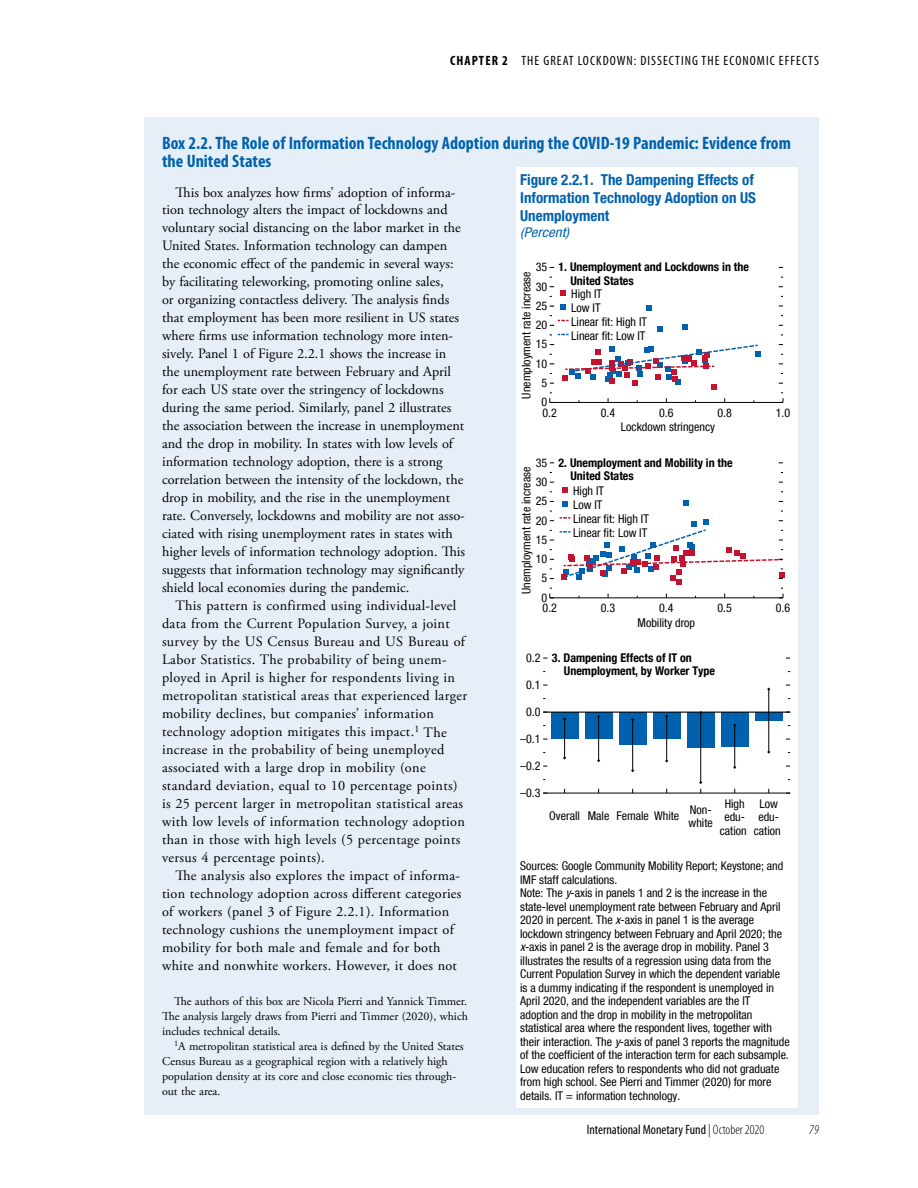
<style>
.page{position:relative;width:918px;height:1188px;background:#fff}
.page>*{position:absolute;margin:0;border:0;box-sizing:border-box;transform-origin:0 0}
.t1{font:700 condensed 18px/18px "Myriad Pro";color:#0062af}
.t2{font:700 condensed 15px/18px "Helvetica Neue LT Com";color:#0062af}
.t3{font:14.25px/18px "Adobe Garamond Pro";color:#000}
.t4{font:14.25px/18px "Adobe Garamond Pro";letter-spacing:.025em;color:#000}
.t5{font:14.25px/18px "Adobe Garamond Pro";letter-spacing:.02em;color:#000}
.t6{font:condensed 13.5px "Myriad Pro";letter-spacing:.08em;color:#000}
.t7{font:condensed 13.5px "Myriad Pro";color:#000}
.t8{font:italic condensed 13.5px "Helvetica Neue LT Com";color:#0062af;scale:1.1 1}
.t9{font:italic 300 condensed 13.5px "Myriad Pro";color:#000}
.t10{font:condensed 12px/13.5px "Helvetica Neue LT Com";color:#000}
.t11{font:12px/15px "Adobe Garamond Pro";color:#000;text-align:justify}
.t12{font:700 condensed 12px/13.5px "Helvetica Neue LT Com";color:#000}
.s1{font-weight:700}
.s2{font-style:italic}
.s3{font-weight:300}
</style>
<div class="page">
<div style="left:144px;top:117px;width:675px;height:997px;background:#e6eff7"></div>
<div style="left:516px;top:167px;width:282px;height:941px;background:#fff"></div>
<svg style="left:683px;top:324px;width:5px;height:5px"></svg>
<svg style="left:657px;top:326px;width:6px;height:6px"></svg>
<svg style="left:646px;top:305px;width:5px;height:5px"></svg>
<svg style="left:563px;top:344px;width:197px;height:45px"></svg>
<div style="left:551px;top:712px;width:27px;height:27px;background:#0062af"></div>
<div style="left:585px;top:712px;width:27px;height:27px;background:#0062af"></div>
<div style="left:619px;top:712px;width:27px;height:33px;background:#0062af"></div>
<div style="left:653px;top:712px;width:27px;height:27px;background:#0062af"></div>
<div style="left:687px;top:712px;width:27px;height:36px;background:#0062af"></div>
<div style="left:721px;top:712px;width:27px;height:34px;background:#0062af"></div>
<div style="left:755px;top:712px;width:27px;height:9px;background:#0062af"></div>
<hr style="left:564px;top:719px;width:1px;height:39px;background:#000">
<hr style="left:598px;top:716px;width:1px;height:45px;background:#000">
<hr style="left:632px;top:720px;width:1px;height:51px;background:#000">
<hr style="left:666px;top:716px;width:1px;height:45px;background:#000">
<hr style="left:700px;top:713px;width:1px;height:70px;background:#000">
<hr style="left:734px;top:725px;width:1px;height:42px;background:#000">
<hr style="left:768px;top:689px;width:1px;height:63px;background:#000">
<hr style="left:550px;top:402px;width:233px;height:1px;background:#000">
<hr style="left:543px;top:712px;width:247px;height:1px;background:#000">
<hr style="left:543px;top:793px;width:247px;height:1px;background:#000">
<hr style="left:550px;top:597px;width:233px;height:1px;background:#000">
<svg style="left:549px;top:392px;width:5px;height:11px"></svg>
<svg style="left:779px;top:392px;width:5px;height:11px"></svg>
<svg style="left:699px;top:781px;width:3px;height:12px"></svg>
<svg style="left:549px;top:588px;width:5px;height:10px"></svg>
<svg style="left:560px;top:290px;width:6px;height:5px"></svg>
<svg style="left:560px;top:304px;width:6px;height:5px"></svg>
<svg style="left:550px;top:315px;width:19px;height:11px"></svg>
<svg style="left:562px;top:487px;width:6px;height:6px"></svg>
<svg style="left:560px;top:500px;width:225px;height:98px"></svg>
<p class="t6" style="left:450px;top:53px;width:370px"><span class="s1">CHAPTER 2</span> THE GREAT LOCKDOWN: DISSECTING THE ECONOMIC EFFECTS</p>
<h1 class="t1" style="left:162px;top:134px;width:630px">Box 2.2. The Role of Information Technology Adoption during the COVID-19 Pandemic: Evidence from the United States</h1>
<p class="t3" style="left:162px;top:183px;width:305px;text-indent:13px">This box analyzes how firms’ adoption of informa&shy;tion technology alters the impact of lockdowns and voluntary social distancing on the labor market in the United States. Information technology can dampen the economic effect of the pandemic in several ways: by facilitating teleworking, promoting online sales,<br>or organizing contactless delivery. The analysis finds that employment has been more resilient in US states where firms use information technology more inten&shy;sively. Panel 1 of Figure 2.2.1 shows the increase in the unemployment rate between February and April for each US state over the stringency of lockdowns during the same period. Similarly, panel 2 illustrates the association between the increase in unemployment and the drop in mobility. In states with low levels of information technology adoption, there is a strong correlation between the intensity of the lockdown, the drop in mobility, and the rise in the unemployment rate. Conversely, lockdowns and mobility are not asso&shy;ciated with rising unemployment rates in states with higher levels of information technology adoption. This suggests that information technology may significantly shield local economies during the pandemic.</p>
<p class="t4" style="left:162px;top:597px;width:307px;text-indent:13px">This pattern is confirmed using individual-level data from the Current Population Survey, a joint survey by the US Census Bureau and US Bureau of Labor Statistics. The probability of being unem&shy;ployed in April is higher for respondents living in metropolitan statistical areas that experienced larger mobility declines, but companies’ information technology adoption mitigates this impact.<sup>1</sup> The increase in the probability of being unemployed associated with a large drop in mobility (one standard deviation, equal to 10 percentage points) is 25 percent larger in metropolitan statistical areas with low levels of information technology adoption than in those with high levels (5 percentage points versus 4 percentage points).</p>
<p class="t5" style="left:162px;top:867px;width:301px;text-indent:13px">The analysis also explores the impact of informa&shy;tion technology adoption across different categories of workers (panel 3 of Figure 2.2.1). Information technology cushions the unemployment impact of mobility for both male and female and for both white and nonwhite workers. However, it does not</p>
<p class="t11" style="left:162px;top:994px;width:308px;text-indent:12px">The authors of this box are Nicola Pierri and Yannick Timmer.<br>The analysis largely draws from Pierri and Timmer (2020), which includes technical details.</p>
<p class="t11" style="left:162px;top:1039px;width:303px;text-align:left;text-indent:12px"><sup>1</sup>A metropolitan statistical area is defined by the United States Census Bureau as a geographical region with a relatively high population density at its core and close economic ties through&shy;out the area.</p>
<p class="t2" style="left:520px;top:171px;width:237px">Figure 2.2.1. The Dampening Effects of<br>Information Technology Adoption on US<br>Unemployment</p>
<p class="t8" style="left:520px;top:225px;width:46px">(Percent)</p>
<p class="t12" style="left:571px;top:260px;width:180px;text-indent:-12px">1. Unemployment and Lockdowns in the<br>United States</p>
<p class="t10" style="left:536px;top:260px;width:13px">35</p>
<p class="t10" style="left:519px;top:399px;width:129px;rotate:-90deg">Unemployment rate increase</p>
<p class="t10" style="left:536px;top:279px;width:13px">30</p>
<p class="t10" style="left:571px;top:287px;width:77px;line-height:14px">High IT<br>Low IT<br>Linear fit: High IT<br>Linear fit: Low IT</p>
<p class="t10" style="left:536px;top:299px;width:13px">25</p>
<p class="t10" style="left:536px;top:318px;width:13px">20</p>
<p class="t10" style="left:536px;top:337px;width:13px">15</p>
<p class="t10" style="left:536px;top:357px;width:13px">10</p>
<p class="t10" style="left:541px;top:376px;width:7px">5</p>
<p class="t10" style="left:541px;top:395px;width:7px">0</p>
<p class="t10" style="left:543px;top:406px;width:16px">0.2</p>
<p class="t10" style="left:601px;top:406px;width:16px">0.4</p>
<p class="t10" style="left:659px;top:406px;width:16px">0.6</p>
<p class="t10" style="left:717px;top:406px;width:16px">0.8</p>
<p class="t10" style="left:776px;top:406px;width:16px">1.0</p>
<p class="t10" style="left:621px;top:420px;width:96px">Lockdown stringency</p>
<p class="t12" style="left:571px;top:456px;width:164px;text-indent:-12px">2. Unemployment and Mobility in the<br>United States</p>
<p class="t10" style="left:536px;top:456px;width:13px">35</p>
<p class="t10" style="left:519px;top:594px;width:129px;rotate:-90deg">Unemployment rate increase</p>
<p class="t10" style="left:536px;top:475px;width:13px">30</p>
<p class="t10" style="left:573px;top:484px;width:77px;line-height:14px">High IT<br>Low IT<br>Linear fit: High IT<br>Linear fit: Low IT</p>
<p class="t10" style="left:536px;top:494px;width:13px">25</p>
<p class="t10" style="left:536px;top:513px;width:13px">20</p>
<p class="t10" style="left:536px;top:533px;width:13px">15</p>
<p class="t10" style="left:536px;top:552px;width:13px">10</p>
<p class="t10" style="left:541px;top:571px;width:7px">5</p>
<p class="t10" style="left:541px;top:591px;width:7px">0</p>
<p class="t10" style="left:543px;top:601px;width:16px">0.2</p>
<p class="t10" style="left:601px;top:601px;width:16px">0.3</p>
<p class="t10" style="left:659px;top:601px;width:16px">0.4</p>
<p class="t10" style="left:718px;top:601px;width:16px">0.5</p>
<p class="t10" style="left:776px;top:601px;width:16px">0.6</p>
<p class="t10" style="left:638px;top:615px;width:59px">Mobility drop</p>
<p class="t10" style="left:526px;top:651px;width:16px">0.2</p>
<p class="t10" style="left:526px;top:678px;width:16px">0.1</p>
<p class="t10" style="left:526px;top:705px;width:16px">0.0</p>
<p class="t10" style="left:520px;top:732px;width:22px">–0.1</p>
<p class="t10" style="left:520px;top:759px;width:22px">–0.2</p>
<p class="t10" style="left:520px;top:786px;width:22px">–0.3</p>
<p class="t12" style="left:564px;top:651px;width:153px;text-indent:-12px">3. Dampening Effects of IT on<br>Unemployment, by Worker Type</p>
<p class="t10" style="left:549px;top:809px;width:131px">Overall Male Female White</p>
<p class="t10" style="left:689px;top:803px;width:26px">Non&shy;white</p>
<p class="t10" style="left:720px;top:797px;width:28px;text-align:center">High edu&shy;cation</p>
<p class="t10" style="left:754px;top:797px;width:28px;text-align:center">Low edu&shy;cation</p>
<p class="t10" style="left:520px;top:859px;width:271px">Sources: Google Community Mobility Report; Keystone; and IMF staff calculations.<br>Note: The <span class="s2">y</span>-axis in panels 1 and 2 is the increase in the state-level unemployment rate between February and April 2020 in percent. The <span class="s2">x</span>-axis in panel 1 is the average lockdown stringency between February and April 2020; the <span class="s2">x</span>-axis in panel 2 is the average drop in mobility. Panel 3 illustrates the results of a regression using data from the Current Population Survey in which the dependent variable is a dummy indicating if the respondent is unemployed in April 2020, and the independent variables are the IT adoption and the drop in mobility in the metropolitan statistical area where the respondent lives, together with their interaction. The <span class="s2">y</span>-axis of panel 3 reports the magnitude of the coefficient of the interaction term for each subsample.<br>Low education refers to respondents who did not graduate from high school. See Pierri and Timmer (2020) for more details. IT = information technology.</p>
<p class="t7" style="left:587px;top:1122px;width:179px">International Monetary Fund <span class="s3">| October 2020</span></p>
<p class="t9" style="left:809px;top:1122px;width:11px">79</p>
</div>
